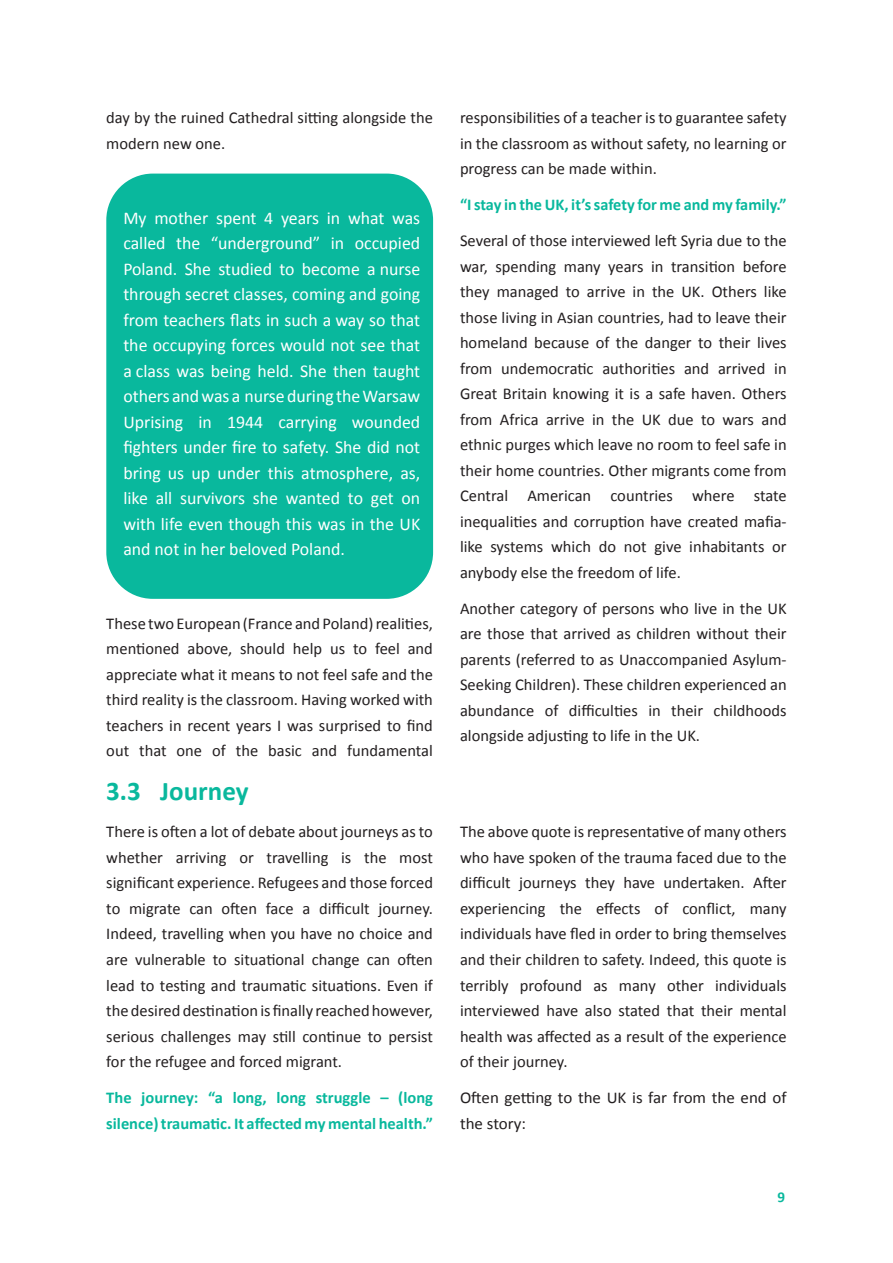
<style>
.page{position:relative;width:893px;height:1263px;background:#fff}
.page>*{position:absolute;margin:0;border:0;box-sizing:border-box;transform-origin:0 0}
.t1{font:700 27px "Calibri";color:#09b89d}
.BoxText{font:18px/25.5px "Calibri";color:#fff;text-align:justify}
.Para{font:16.5px/25.5px "Calibri";color:#231f20;text-align:justify}
.Para-2{font:700 16.5px/25.5px "Calibri";color:#09b89d}
.t2{font:700 15px "Calibri";color:#09b89d}
</style>
<div class="page">
<div style="left:106px;top:174px;width:327px;height:425px;background:#09b89d;border-radius:46px"></div>
<p class="Para" style="left:106px;top:105px;width:328px">day by the ruined Cathedral sitting alongside the modern new one.</p>
<p class="BoxText" style="left:123px;top:205px;width:298px">My mother spent 4 years in what was called the “underground” in occupied Poland. She studied to become a nurse through secret classes, coming and going from teachers flats in such a way so that the occupying forces would not see that a class was being held. She then taught others andwas a nurseduring theWarsaw Uprising in 1944 carrying wounded fighters under fire to safety. She did not bring us up under this atmosphere, as, like all survivors she wanted to get on with life even though this was in the UK and not in her beloved Poland.</p>
<p class="Para" style="left:106px;top:611px;width:328px">These two European (France and Poland)realities, mentioned above, should help us to feel and appreciate what it means to not feel safe and the third reality is the classroom. Having worked with teachers in recent years I was surprised to find out that one of the basic and fundamental</p>
<h2 class="t1" style="left:106px;top:772px;width:144px">3.3 Journey</h2>
<p class="Para" style="left:106px;top:819px;width:328px">There is often a lot of debate about journeys as to whether arriving or travelling is the most significant experience. Refugees and those forced to migrate can often face a difficult journey.<br>Indeed, travelling when you have no choice and are vulnerable to situational change can often lead to testing and traumatic situations. Even if the desired destination is finally reached however, serious challenges may still continue to persist for the refugee and forced migrant.</p>
<p class="Para-2" style="left:106px;top:1084px;width:328px">The journey: “a long, long struggle – (long silence) traumatic. It affected my mental health.”</p>
<p class="Para" style="left:460px;top:105px;width:328px">responsibilities of a teacher is to guarantee safety in the classroom as without safety, no learning or progress can be made within.</p>
<p class="Para-2" style="left:460px;top:192px;width:328px">“I stay in the UK, it’s safety for me and my family.”</p>
<p class="Para" style="left:460px;top:228px;width:328px">Several of those interviewed left Syria due to the war, spending many years in transition before they managed to arrive in the UK. Others like those living in Asian countries, had to leave their homeland because of the danger to their lives from undemocratic authorities and arrived in Great Britain knowing it is a safe haven. Others from Africa arrive in the UK due to wars and ethnic purges which leave no room to feel safe in their home countries. Other migrants come from Central American countries where state inequalities and corruption have created mafia&shy;like systems which do not give inhabitants or anybody else the freedom of life.</p>
<p class="Para" style="left:460px;top:596px;width:328px">Another category of persons who live in the UK are those that arrived as children without their parents (referred to as Unaccompanied Asylum-Seeking Children). These children experienced an abundance of difficulties in their childhoods alongside adjusting to life in the UK.</p>
<p class="Para" style="left:460px;top:819px;width:328px">The above quote is representative of many others who have spoken of the trauma faced due to the difficult journeys they have undertaken. After experiencing the effects of conflict, many individuals have fled in order to bring themselves and their children to safety. Indeed, this quote is terribly profound as many other individuals interviewed have also stated that their mental health was affected as a result of the experience of their journey.</p>
<p class="Para" style="left:460px;top:1085px;width:328px">Often getting to the UK is far from the end of the story:</p>
<p class="t2" style="left:777px;top:1186px;width:9px">9</p>
</div>
